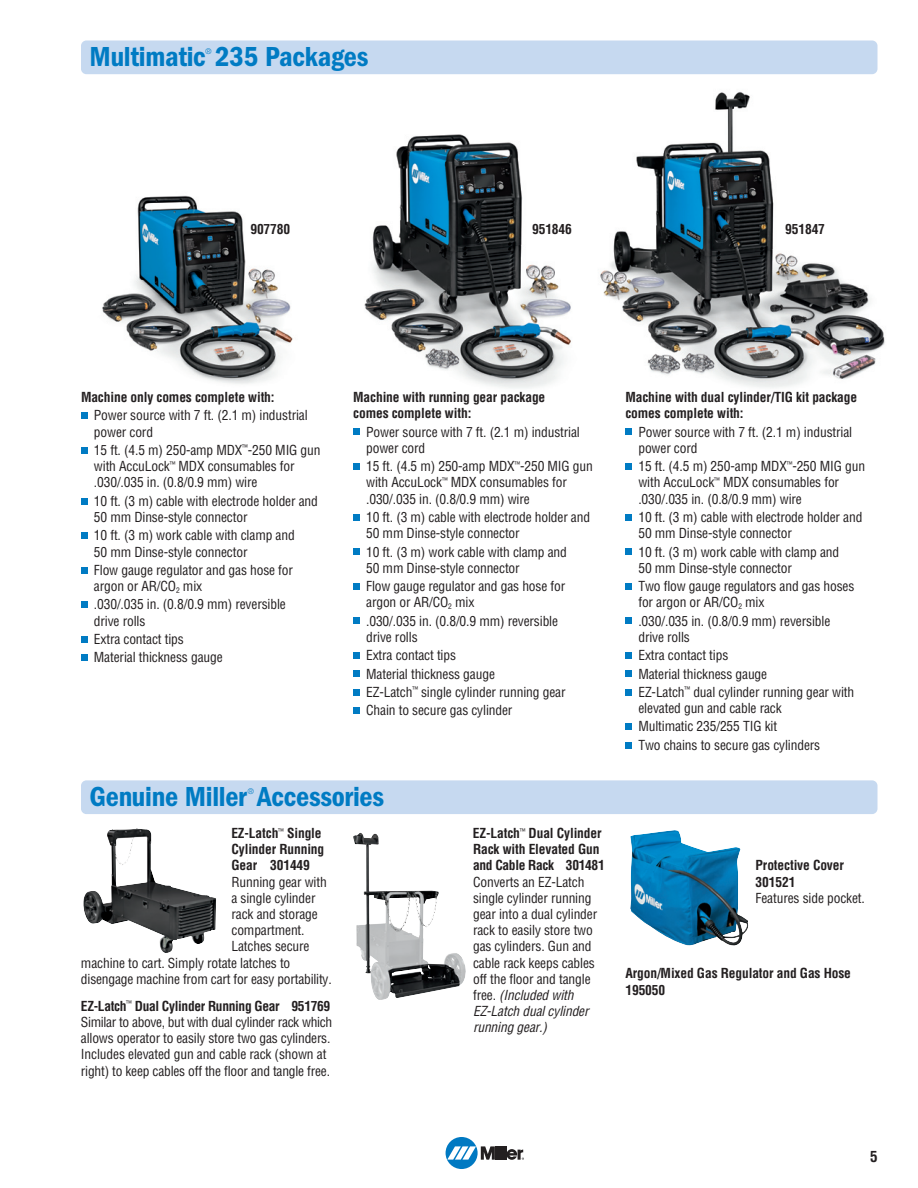
<style>
.page{position:relative;width:918px;height:1188px;background:#fff}
.page>*{position:absolute;margin:0;border:0;box-sizing:border-box;transform-origin:0 0}
.t1{font:28.5px "ITC Franklin Gothic Std Dm Cd";letter-spacing:-.01em;color:#007bc3}
.t2{font:700 condensed 15px "Helvetica";color:#231f20}
.t3{font:condensed 13.5px/16.2px "Helvetica";letter-spacing:-.01em;color:#231f20}
.t4{font:700 condensed 13.5px/16.2px "Helvetica";letter-spacing:-.01em;color:#231f20}
.t5{font:condensed 7.5px "Helvetica";color:#007bc3}
.s1{font-weight:700}
.s2{font-style:italic}
.s3{font-weight:400}
</style>
<div class="page">
<img style="left:102px;top:195px;width:191px;height:189px">
<img style="left:364px;top:134px;width:207px;height:254px">
<img style="left:600px;top:91px;width:285px;height:297px">
<div style="left:446px;top:1137px;width:32px;height:32px;background:#0079c2;border-radius:50%"></div>
<hr style="left:499px;top:1146px;width:3px;height:14px;background:#231f20">
<hr style="left:503px;top:1146px;width:3px;height:14px;background:#231f20">
<svg style="left:447px;top:1146px;width:52px;height:14px"></svg>
<svg style="left:506px;top:1149px;width:18px;height:11px"></svg>
<div style="left:81px;top:40px;width:797px;height:34px;background:#c6d9f0;border-radius:5px"></div>
<div style="left:81px;top:780px;width:797px;height:34px;background:#c6d9f0;border-radius:5px"></div>
<img style="left:83px;top:828px;width:133px;height:125px">
<img style="left:358px;top:833px;width:108px;height:167px">
<img style="left:630px;top:830px;width:119px;height:116px">
<div style="left:81px;top:412px;width:6px;height:7px;background:#007bc3"></div>
<div style="left:81px;top:654px;width:6px;height:7px;background:#007bc3"></div>
<svg style="left:81px;top:447px;width:6px;height:6px"></svg>
<svg style="left:81px;top:498px;width:6px;height:6px"></svg>
<div style="left:81px;top:532px;width:6px;height:7px;background:#007bc3"></div>
<svg style="left:81px;top:636px;width:6px;height:6px"></svg>
<svg style="left:81px;top:567px;width:6px;height:6px"></svg>
<div style="left:81px;top:601px;width:6px;height:7px;background:#007bc3"></div>
<div style="left:353px;top:514px;width:7px;height:6px;background:#007bc3"></div>
<div style="left:353px;top:549px;width:7px;height:6px;background:#007bc3"></div>
<div style="left:353px;top:618px;width:7px;height:6px;background:#007bc3"></div>
<div style="left:353px;top:689px;width:7px;height:6px;background:#007bc3"></div>
<div style="left:353px;top:707px;width:7px;height:7px;background:#007bc3"></div>
<div style="left:353px;top:583px;width:7px;height:7px;background:#007bc3"></div>
<div style="left:353px;top:671px;width:7px;height:6px;background:#007bc3"></div>
<div style="left:353px;top:652px;width:7px;height:7px;background:#007bc3"></div>
<div style="left:353px;top:429px;width:7px;height:6px;background:#007bc3"></div>
<div style="left:353px;top:463px;width:7px;height:7px;background:#007bc3"></div>
<div style="left:625px;top:514px;width:7px;height:6px;background:#007bc3"></div>
<div style="left:625px;top:549px;width:7px;height:6px;background:#007bc3"></div>
<div style="left:625px;top:689px;width:7px;height:6px;background:#007bc3"></div>
<div style="left:625px;top:742px;width:7px;height:6px;background:#007bc3"></div>
<div style="left:625px;top:583px;width:7px;height:7px;background:#007bc3"></div>
<div style="left:625px;top:671px;width:7px;height:6px;background:#007bc3"></div>
<div style="left:625px;top:652px;width:7px;height:7px;background:#007bc3"></div>
<div style="left:625px;top:723px;width:7px;height:7px;background:#007bc3"></div>
<div style="left:625px;top:618px;width:7px;height:6px;background:#007bc3"></div>
<div style="left:625px;top:429px;width:7px;height:6px;background:#007bc3"></div>
<div style="left:625px;top:463px;width:7px;height:7px;background:#007bc3"></div>
<p class="t1" style="left:90px;top:47px;width:280px">Multimatic 235 Packages</p>
<p class="t5" style="left:206px;top:48px;width:7px">®</p>
<p class="t4" style="left:250px;top:222px;width:41px">907780</p>
<p class="t4" style="left:532px;top:222px;width:41px">951846</p>
<p class="t4" style="left:785px;top:222px;width:41px">951847</p>
<p class="t4" style="left:81px;top:390px;width:195px">Machine only comes complete with:</p>
<p class="t3" style="left:94px;top:409px;width:215px">Power source with 7 ft. (2.1 m) industrial power cord</p>
<p class="t3" style="left:94px;top:443px;width:228px">15 ft. (4.5 m) 250-amp MDX<sup>™</sup>-250 MIG gun with AccuLock<sup>™</sup> MDX consumables for .030/.035 in. (0.8/0.9 mm) wire</p>
<p class="t3" style="left:94px;top:494px;width:226px">10 ft. (3 m) cable with electrode holder and<br>50 mm Dinse-style connector</p>
<p class="t3" style="left:94px;top:528px;width:202px">10 ft. (3 m) work cable with clamp and<br>50 mm Dinse-style connector</p>
<p class="t3" style="left:94px;top:563px;width:201px">Flow gauge regulator and gas hose for argon or AR/CO<sub>2</sub> mix</p>
<p class="t3" style="left:94px;top:598px;width:193px">.030/.035 in. (0.8/0.9 mm) reversible drive rolls</p>
<p class="t3" style="left:94px;top:632px;width:91px">Extra contact tips</p>
<p class="t3" style="left:94px;top:650px;width:130px">Material thickness gauge</p>
<p class="t4" style="left:353px;top:390px;width:194px">Machine with running gear package comes complete with:</p>
<p class="t3" style="left:366px;top:425px;width:215px">Power source with 7 ft. (2.1 m) industrial power cord</p>
<p class="t3" style="left:366px;top:459px;width:228px">15 ft. (4.5 m) 250-amp MDX<sup>™</sup>-250 MIG gun with AccuLock<sup>™</sup> MDX consumables for .030/.035 in. (0.8/0.9 mm) wire</p>
<p class="t3" style="left:366px;top:510px;width:226px">10 ft. (3 m) cable with electrode holder and<br>50 mm Dinse-style connector</p>
<p class="t3" style="left:366px;top:545px;width:202px">10 ft. (3 m) work cable with clamp and<br>50 mm Dinse-style connector</p>
<p class="t3" style="left:366px;top:579px;width:201px">Flow gauge regulator and gas hose for argon or AR/CO<sub>2</sub> mix</p>
<p class="t3" style="left:366px;top:614px;width:193px">.030/.035 in. (0.8/0.9 mm) reversible drive rolls</p>
<p class="t3" style="left:366px;top:648px;width:91px">Extra contact tips</p>
<p class="t3" style="left:366px;top:667px;width:130px">Material thickness gauge</p>
<p class="t3" style="left:366px;top:685px;width:201px">EZ-Latch<sup>™</sup> single cylinder running gear</p>
<p class="t3" style="left:366px;top:703px;width:148px">Chain to secure gas cylinder</p>
<p class="t1" style="left:90px;top:787px;width:296px">Genuine Miller Accessories</p>
<p class="t5" style="left:248px;top:788px;width:7px">®</p>
<p class="t4" style="left:231px;top:826px;width:92px">EZ-Latch<sup>™</sup> Single</p>
<p class="t4" style="left:232px;top:842px;width:94px">Cylinder Running</p>
<p class="t4" style="left:232px;top:859px;width:80px">Gear 301449</p>
<p class="t3" style="left:232px;top:875px;width:97px">Running gear with</p>
<p class="t3" style="left:232px;top:891px;width:86px">a single cylinder</p>
<p class="t3" style="left:232px;top:907px;width:88px">rack and storage</p>
<p class="t3" style="left:232px;top:923px;width:75px">compartment.</p>
<p class="t3" style="left:232px;top:940px;width:80px">Latches secure</p>
<p class="t3" style="left:81px;top:956px;width:211px">machine to cart. Simply rotate latches to</p>
<p class="t3" style="left:81px;top:972px;width:252px">disengage machine from cart for easy portability.</p>
<p class="t3" style="left:81px;top:999px;width:253px"><span class="s1">EZ-Latch</span><sup>™</sup> <span class="s1">Dual Cylinder Running Gear 951769<br></span>Similar to above, but with dual cylinder rack which allows operator to easily store two gas cylinders.<br>Includes elevated gun and cable rack (shown at right) to keep cables off the floor and tangle free.</p>
<p class="t3" style="left:473px;top:826px;width:133px"><span class="s1">EZ-Latch</span><sup>™</sup> <span class="s1">Dual Cylinder<br>Rack with Elevated Gun and Cable Rack 301481<br></span>Converts an EZ-Latch single cylinder running gear into a dual cylinder rack to easily store two gas cylinders. Gun and cable rack keeps cables off the floor and tangle<br>f r e e . <span class="s2">(Included with<br>EZ-Latch dualcylinder running gear.)</span></p>
<p class="t4" style="left:625px;top:390px;width:233px">Machine with dual cylinder/TIG kit package comes complete with:</p>
<p class="t3" style="left:638px;top:425px;width:215px">Power source with 7 ft. (2.1 m) industrial power cord</p>
<p class="t3" style="left:638px;top:459px;width:228px">15 ft. (4.5 m) 250-amp MDX<sup>™</sup>-250 MIG gun with AccuLock<sup>™</sup> MDX consumables for .030/.035 in. (0.8/0.9 mm) wire</p>
<p class="t3" style="left:638px;top:510px;width:226px">10 ft. (3 m) cable with electrode holder and<br>50 mm Dinse-style connector</p>
<p class="t3" style="left:638px;top:545px;width:202px">10 ft. (3 m) work cable with clamp and<br>50 mm Dinse-style connector</p>
<p class="t3" style="left:638px;top:579px;width:218px">Two flow gauge regulators and gas hoses for argon or AR/CO<sub>2</sub> mix</p>
<p class="t3" style="left:638px;top:614px;width:193px">.030/.035 in. (0.8/0.9 mm) reversible drive rolls</p>
<p class="t3" style="left:638px;top:648px;width:91px">Extra contact tips</p>
<p class="t3" style="left:638px;top:667px;width:130px">Material thickness gauge</p>
<p class="t3" style="left:638px;top:685px;width:217px">EZ-Latch<sup>™</sup> dual cylinder running gear with elevated gun and cable rack</p>
<p class="t3" style="left:638px;top:720px;width:140px">Multimatic 235/255 TIG kit</p>
<p class="t3" style="left:638px;top:738px;width:183px">Two chains to secure gas cylinders</p>
<p class="t4" style="left:756px;top:859px;width:111px">Protective Cover<br>301521<br><span class="s3">Features side pocket.</span></p>
<p class="t4" style="left:625px;top:967px;width:227px">Argon/Mixed Gas Regulator and Gas Hose<br>195050</p>
<p class="t2" style="left:870px;top:1151px;width:9px">5</p>
</div>
